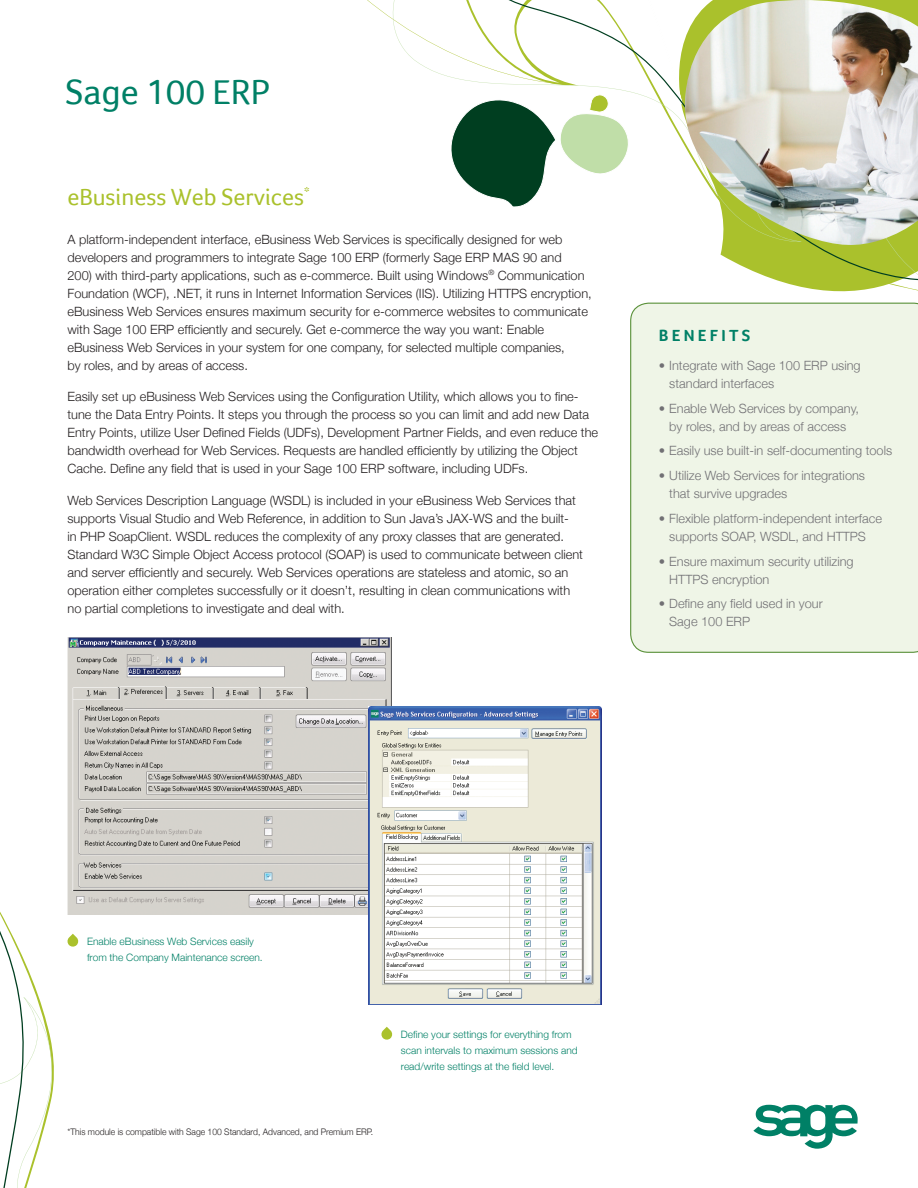
<style>
.page{position:relative;width:918px;height:1188px;background:#fff}
.page>*{position:absolute;margin:0;border:0;box-sizing:border-box;transform-origin:0 0}
.t1{font:36px "Foco";color:#008066}
.t2{font:24px "Foco";color:#aac12c}
.Sidebar{font:700 16.5px "Foco";letter-spacing:.2em;color:#008066}
.Body_Copy{font:300 12.75px/18px "Helvetica Neue";color:#231f20}
.Sidebar-2{font:300 12.75px/18px "Helvetica Neue";color:#717074}
.t3{font:300 10.2px/16px "Helvetica Neue";color:#008066}
.t4{font:300 9px "Helvetica Neue";color:#231f20;scale:.95 1}
</style>
<div class="page">
<div style="left:195px;top:943px;width:6px;height:7px;border:1px solid #fff;border-radius:50%"></div>
<svg style="left:646px;top:280px;width:272px;height:23px"></svg>
<svg style="left:367px;top:0;width:551px;height:280px"></svg>
<img style="left:685px;top:0;width:233px;height:245px">
<svg style="left:0;top:871px;width:79px;height:317px"></svg>
<svg style="left:381px;top:1027px;width:12px;height:13px"></svg>
<img style="left:68px;top:637px;width:323px;height:278px">
<img style="left:368px;top:707px;width:233px;height:298px">
<div style="left:630px;top:303px;width:288px;height:350px;background:#eff5e7"></div>
<svg style="left:753px;top:1105px;width:105px;height:44px"></svg>
<p class="t1" style="left:66px;top:71px;width:206px">Sage 100 ERP</p>
<p class="t2" style="left:68px;top:183px;width:244px">eBusiness Web Services<sup>*</sup></p>
<p class="Body_Copy" style="left:68px;top:230px;width:526px">A platform-independent interface, eBusiness Web Services is specifically designed for web developers and programmers to integrate Sage 100 ERP (formerly Sage ERP MAS 90 and<br>200) with third-party applications, such as e-commerce. Built using Windows<sup>®</sup> Communication Foundation (WCF), .NET, it runs in Internet Information Services (IIS). Utilizing HTTPS encryption, eBusiness Web Services ensures maximum security for e-commerce websites to communicate with Sage 100 ERP efficiently and securely. Get e-commerce the way you want: Enable eBusiness Web Services in your system for one company, for selected multiple companies,<br>by roles, and by areas of access.</p>
<p class="Body_Copy" style="left:68px;top:387px;width:532px">Easily set up eBusiness Web Services using the Configuration Utility, which allows you to fine&shy;tune the Data Entry Points. It steps you through the process so you can limit and add new Data Entry Points, utilize User Defined Fields (UDFs), Development Partner Fields, and even reduce the bandwidth overhead for Web Services. Requests are handled efficiently by utilizing the Object Cache. Define any field that is used in your Sage 100 ERP software, including UDFs.</p>
<p class="Body_Copy" style="left:68px;top:491px;width:517px">Web Services Description Language (WSDL) is included in your eBusiness Web Services that supports Visual Studio and Web Reference, in addition to Sun Java’s JAX-WS and the built-<br>in PHP SoapClient. WSDL reduces the complexity of any proxy classes that are generated.<br>Standard W3C Simple Object Access protocol (SOAP) is used to communicate between client and server efficiently and securely. Web Services operations are stateless and atomic, so an operation either completes successfully or it doesn’t, resulting in clean communications with no partial completions to investigate and deal with.</p>
<p class="Sidebar" style="left:659px;top:326px;width:93px">BENEFITS</p>
<p class="Sidebar-2" style="left:669px;top:356px;width:193px;text-indent:-10px">• Integrate with Sage 100 ERP using standard interfaces</p>
<p class="Sidebar-2" style="left:659px;top:399px;width:202px;text-align:center">• Enable Web Services by company, by roles, and by areas of access</p>
<p class="Sidebar-2" style="left:659px;top:442px;width:235px">• Easily use built-in self-documenting tools</p>
<p class="Sidebar-2" style="left:669px;top:466px;width:197px;text-indent:-10px">• Utilize Web Services for integrations that survive upgrades</p>
<p class="Sidebar-2" style="left:659px;top:509px;width:225px;text-align:center">• Flexible platform-independent interface supports SOAP, WSDL, and HTTPS</p>
<p class="Sidebar-2" style="left:669px;top:552px;width:186px;text-indent:-10px">• Ensure maximum security utilizing<br>HTTPS encryption</p>
<p class="Sidebar-2" style="left:669px;top:595px;width:155px;text-indent:-10px">• Define any field used in your<br>Sage 100 ERP</p>
<p class="t3" style="left:87px;top:933px;width:177px">Enable eBusiness Web Services easily from the Company Maintenance screen.</p>
<p class="t4" style="left:68px;top:1126px;width:323px">*This module is compatible with Sage 100 Standard, Advanced, and Premium ERP.</p>
<p class="t3" style="left:401px;top:1026px;width:178px">Define your settings for everything from scan intervals to maximum sessions and read/write settings at the field level.</p>
</div>
